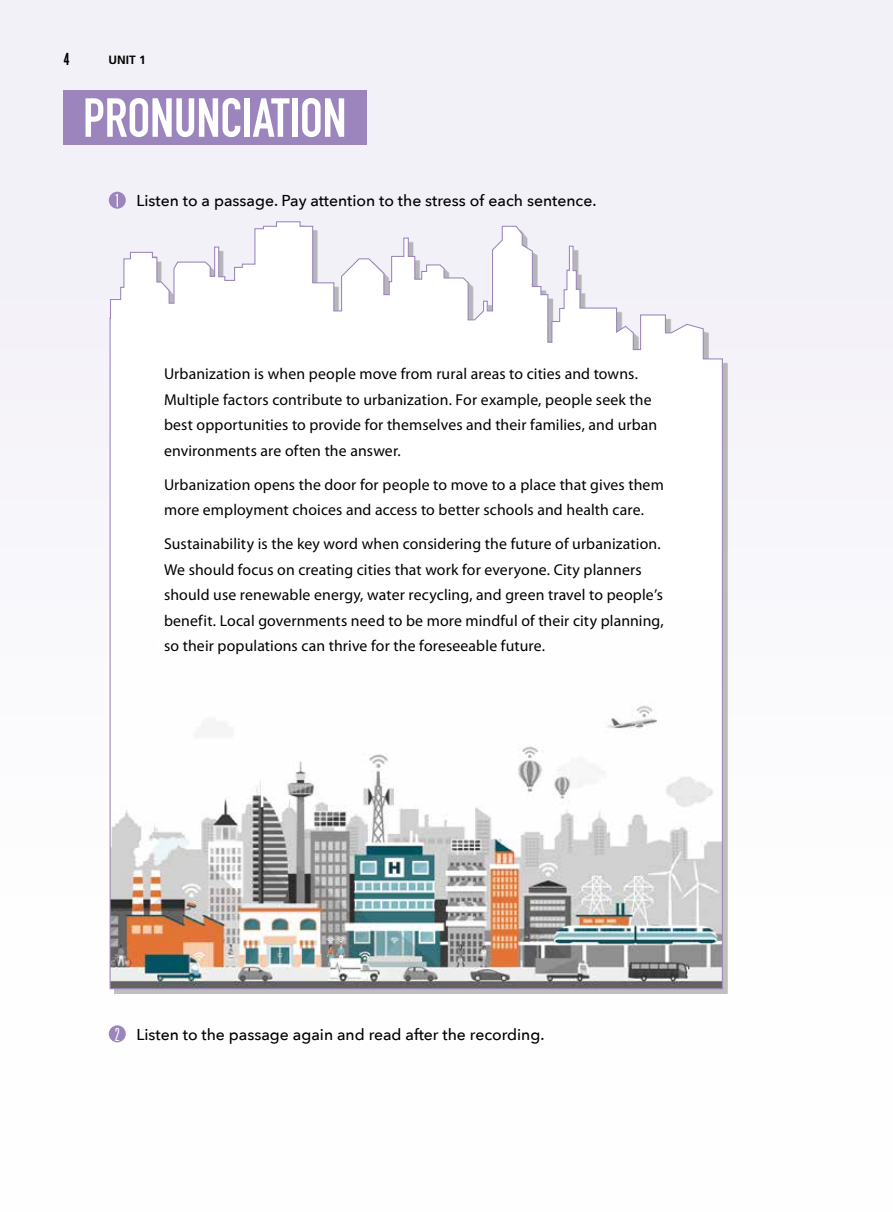
<style>
.page{position:relative;width:893px;height:1212px;background:#f9f8fb}
.page>*{position:absolute;margin:0;border:0;box-sizing:border-box;transform-origin:0 0}
.t1{font:700 54px "DIN Condensed";letter-spacing:-.005em;color:#fff}
.t2{font:16.5px "League Gothic";color:#000}
.t3{font:15.75px/25.5px "Myriad Pro";letter-spacing:.01em;color:#000}
.t4{font:500 15.75px "Avenir Next";color:#000}
.t5{font:700 12px "Frutiger LT Std";color:#000}
.s1{font-family:"Univers";font-weight:300;font-stretch:ultra-condensed;font-size:18px;color:#fff}
</style>
<div class="page">
<div style="left:64px;top:91px;width:303px;height:54px;background:#9b85bc"></div>
<svg style="left:109px;top:221px;width:614px;height:769px"></svg>
<div style="left:109px;top:192px;width:17px;height:17px;background:#9b85bc;border-radius:50%"></div>
<div style="left:109px;top:1025px;width:17px;height:17px;background:#9b85bc;border-radius:50%"></div>
<p class="t2" style="left:64px;top:50px;width:7px">4</p>
<p class="t5" style="left:108px;top:53px;width:39px">UNIT 1</p>
<h1 class="t1" style="left:83px;top:82px;width:265px">PRONUNCIATION</h1>
<p class="t4" style="left:115px;top:187px;width:483px"><span class="s1">1</span> Listen to a passage. Pay attention to the stress of each sentence.</p>
<p class="t3" style="left:164px;top:361px;width:495px">Urbanization is when people move from rural areas to cities and towns.<br>Multiple factors contribute to urbanization. For example, people seek the best opportunities to provide for themselves and their families, and urban environments are often the answer.</p>
<p class="t3" style="left:164px;top:472px;width:501px">Urbanization opens the door for people to move to a place that gives them more employment choices and access to better schools and health care.</p>
<p class="t3" style="left:164px;top:531px;width:501px">Sustainability is the key word when considering the future of urbanization.<br>We should focus on creating cities that work for everyone. City planners should use renewable energy, water recycling, and green travel to people’s benefit. Local governments need to be more mindful of their city planning, so their populations can thrive for the foreseeable future.</p>
<p class="t4" style="left:115px;top:1021px;width:431px"><span class="s1">2</span> Listen to the passage again and read after the recording.</p>
</div>
